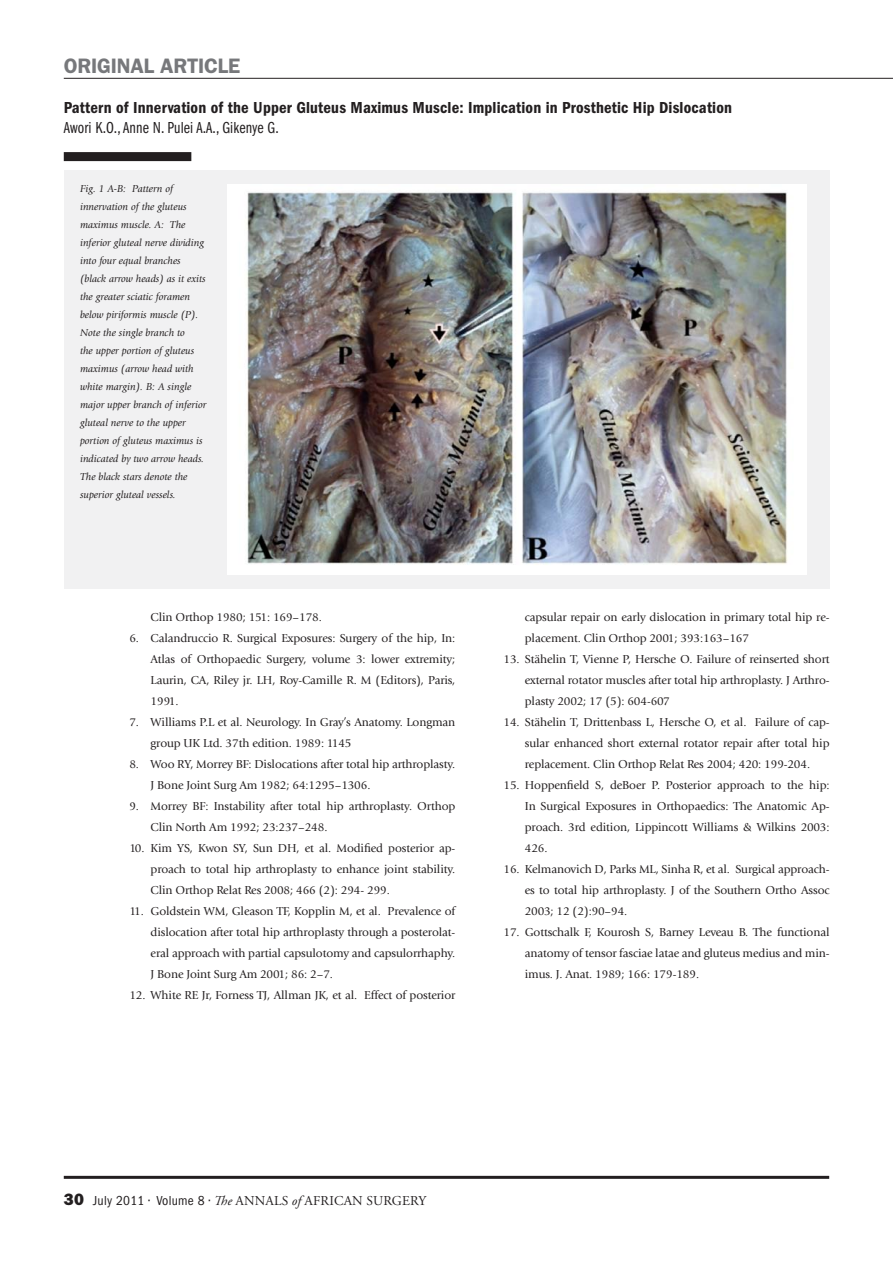
<style>
.page{position:relative;width:893px;height:1263px;background:#fff}
.page>*{position:absolute;margin:0;border:0;box-sizing:border-box;transform-origin:0 0}
.t1{font:600 21px "ITC Franklin Gothic Std";letter-spacing:-.01em;color:#77787b}
.t2{font:16.5px/19.8px "ITC Franklin Gothic Std Dm Cd";letter-spacing:.01em;color:#231f20}
.t3{font:13.5px "Adobe Garamond Pro";letter-spacing:.015em;color:#231f20}
.t4{font:12px/21px "Giovanni Std";letter-spacing:-.01em;color:#231f20;text-align:justify}
.t5{font:italic 10.5px/18px "Giovanni Std";color:#231f20}
.s1{font-family:"ITC Franklin Gothic Std Bk Cp"}
.s2{font-family:"ITC Franklin Gothic Std Hvy";font-size:16.5px}
.s3{font-family:"ITC Franklin Gothic Std";font-stretch:condensed}
.s4{font-style:italic}
</style>
<div class="page">
<hr style="left:64px;top:1176px;width:765px;height:3px;background:#231f20">
<hr style="left:64px;top:78px;width:829px;height:1px;background:#231f20">
<div style="left:64px;top:170px;width:765px;height:418px;background:#f1f1f2"></div>
<img style="left:228px;top:185px;width:579px;height:389px">
<div style="left:64px;top:152px;width:127px;height:9px;background:#231f20"></div>
<p class="t1" style="left:64px;top:54px;width:178px">ORIGINAL ARTICLE</p>
<p class="t2" style="left:64px;top:100px;width:670px">Pattern of Innervation of the Upper Gluteus Maximus Muscle: Implication in Prosthetic Hip Dislocation<br><span class="s1">Awori K.O., Anne N. Pulei A.A., Gikenye G.</span></p>
<p class="t5" style="left:80px;top:181px;width:128px">Fig. 1 A-B: Pattern of innervation of the gluteus maximus muscle. A: The inferior gluteal nerve dividing into four equal branches (black arrow heads) as it exits the greater sciatic foramen below piriformis muscle (P).<br>Note the single branch to<br>the upper portion of gluteus maximus (arrow head with white margin). B: A single major upper branch of inferior gluteal nerve to the upper portion of gluteus maximus is indicated by two arrow heads.<br>The black stars denote the superior gluteal vessels.</p>
<p class="t4" style="left:151px;top:608px;width:173px">Clin Orthop 1980; 151: 169–178.</p>
<p class="t4" style="left:151px;top:629px;width:306px;text-indent:-21px">6. Calandruccio R. Surgical Exposures: Surgery of the hip, In:<br>Atlas of Orthopaedic Surgery, volume 3: lower extremity; Laurin, CA, Riley jr. LH, Roy-Camille R. M (Editors), Paris, 1991.</p>
<p class="t4" style="left:151px;top:713px;width:306px;text-indent:-21px">7. Williams P.L et al. Neurology. In Gray’s Anatomy. Longman group UK Ltd. 37th edition. 1989: 1145</p>
<p class="t4" style="left:151px;top:755px;width:306px;text-indent:-21px">8. Woo RY, Morrey BF: Dislocations after total hip arthroplasty.<br>J Bone Joint Surg Am 1982; 64:1295–1306.</p>
<p class="t4" style="left:151px;top:797px;width:306px;text-indent:-21px">9. Morrey BF: Instability after total hip arthroplasty. Orthop<br>Clin North Am 1992; 23:237–248.</p>
<p class="t4" style="left:151px;top:839px;width:306px;text-indent:-21px">10. Kim YS, Kwon SY, Sun DH, et al. Modified posterior ap&shy;proach to total hip arthroplasty to enhance joint stability.<br>Clin Orthop Relat Res 2008; 466 (2): 294- 299.</p>
<p class="t4" style="left:151px;top:902px;width:306px;text-indent:-21px">11. Goldstein WM, Gleason TF, Kopplin M, et al. Prevalence of dislocation after total hip arthroplasty through a posterolat&shy;eral approach with partial capsulotomy and capsulorrhaphy.<br>J Bone Joint Surg Am 2001; 86: 2–7.</p>
<p class="t4" style="left:129px;top:986px;width:327px">12. White RE Jr, Forness TJ, Allman JK, et al. Effect of posterior</p>
<p class="t4" style="left:525px;top:608px;width:306px">capsular repair on early dislocation in primary total hip re&shy;placement. Clin Orthop 2001; 393:163–167</p>
<p class="t4" style="left:525px;top:650px;width:306px;text-indent:-21px">13. Stähelin T, Vienne P, Hersche O. Failure of reinserted short external rotator muscles after total hip arthroplasty. J Arthro&shy;plasty 2002; 17 (5): 604-607</p>
<p class="t4" style="left:525px;top:713px;width:306px;text-indent:-21px">14. Stähelin T, Drittenbass L, Hersche O, et al. Failure of cap&shy;sular enhanced short external rotator repair after total hip replacement. Clin Orthop Relat Res 2004; 420: 199-204.</p>
<p class="t4" style="left:525px;top:776px;width:306px;text-indent:-21px">15. Hoppenfield S, deBoer P. Posterior approach to the hip:<br>In Surgical Exposures in Orthopaedics: The Anatomic Ap&shy;proach. 3rd edition, Lippincott Williams &amp; Wilkins 2003:<br>426.</p>
<p class="t4" style="left:525px;top:860px;width:306px;text-indent:-21px">16. Kelmanovich D, Parks ML, Sinha R, et al. Surgical approach&shy;es to total hip arthroplasty. J of the Southern Ortho Assoc 2003; 12 (2):90–94.</p>
<p class="t4" style="left:525px;top:923px;width:306px;text-indent:-21px">17. Gottschalk F, Kourosh S, Barney Leveau B. The functional anatomy of tensor fasciae latae and gluteus medius and min&shy;imus. J. Anat. 1989; 166: 179-189.</p>
<p class="t3" style="left:64px;top:1192px;width:364px"><span class="s2">30</span> <span class="s3">July 2011 • Volume 8 •</span> <span class="s4">The</span> ANNALS <span class="s4">of</span> AFRICAN SURGERY</p>
</div>
